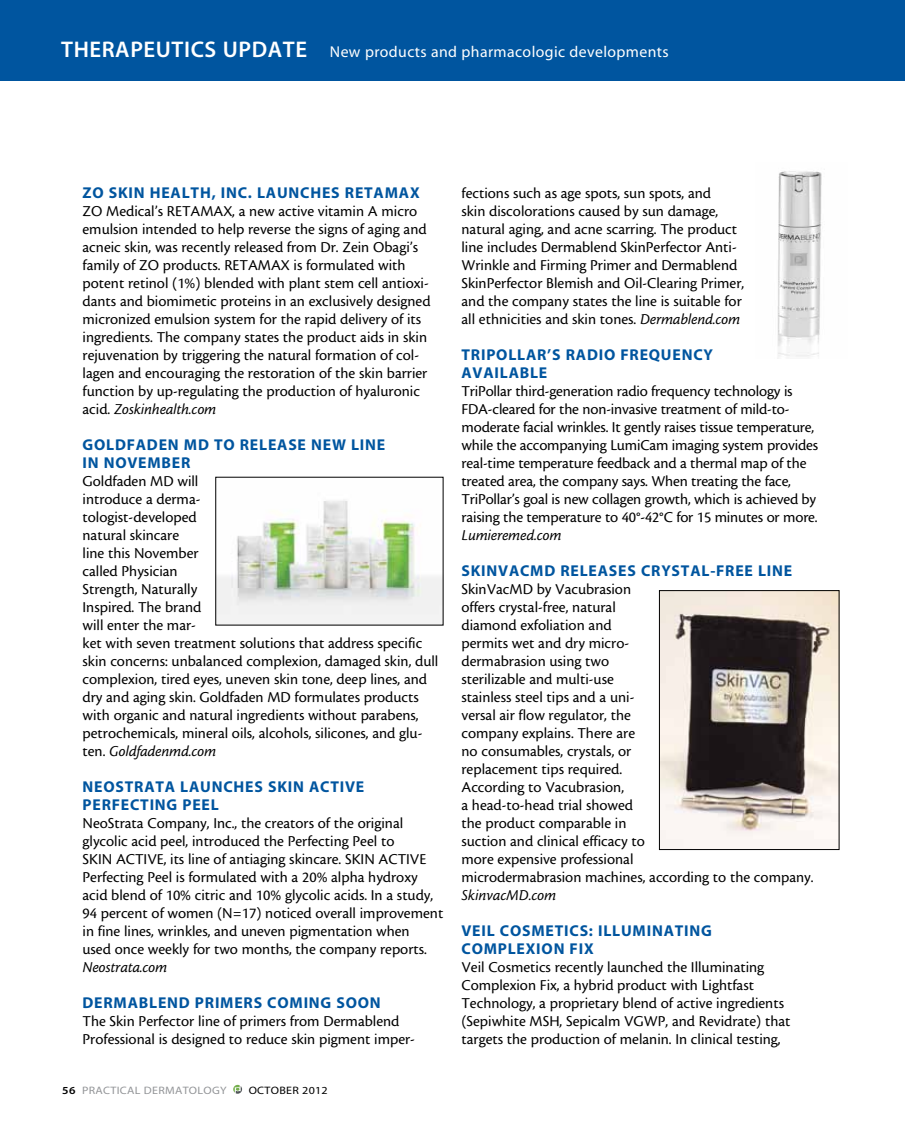
<style>
.page{position:relative;width:905px;height:1134px;background:#fff}
.page>*{position:absolute;margin:0;border:0;box-sizing:border-box;transform-origin:0 0}
.t1{font:15.75px/18px "Cronos MM 408 10";color:#000}
.t2{font:15.75px/18px "Myriad MM 700 600";letter-spacing:.05em;color:#00559f}
.t3{font:15.75px "Cronos MM It 408 10";letter-spacing:-.005em;color:#000}
.t4{font:15.75px "Myriad MM 400 600";letter-spacing:.025em;color:#fff}
.t5{font:10.8px "Myriad MM 400 600";letter-spacing:.025em;color:#939598;scale:1.11 1}
.t6{font:10.8px "Myriad MM 400 600";letter-spacing:.025em;color:#000;scale:1.11 1}
.s1{font-family:"Myriad MM 565 600";font-size:22.65px}
.s2{font-family:"Cronos MM 408 10"}
.s3{font-family:"Myriad MM 565 600";color:#000}
.s4{font-family:"Cronos MM It 408 10"}
</style>
<div class="page">
<svg style="left:233px;top:1085px;width:9px;height:9px"></svg>
<div style="left:0;top:0;width:904px;height:81px;background:#00559f"></div>
<img style="left:777px;top:171px;width:45px;height:188px">
<img style="left:661px;top:592px;width:176px;height:256px">
<div style="left:659px;top:590px;width:180px;height:260px;border:1px solid #000"></div>
<img style="left:217px;top:500px;width:224px;height:123px">
<p class="t4" style="left:61px;top:44px;width:609px"><span class="s1">THERAPEUTICS UPDATE</span> New products and pharmacologic developments</p>
<p class="t2" style="left:82px;top:185px;width:283px">ZO SKIN HEALTH, INC. LAUNCHES RETA</p>
<p class="t2" style="left:385px;top:185px;width:36px">MAX</p>
<p class="t1" style="left:82px;top:202px;width:349px">ZO Medical’s RETAMAX, a new active vitamin A micro emulsion intended to help reverse the signs of aging and acneic skin, was recently released from Dr. Zein Obagi’s family of ZO products. RETAMAX is formulated with potent retinol (1%) blended with plant stem cell antioxi&shy;dants and biomimetic proteins in an exclusively designed micronized emulsion system for the rapid delivery of its ingredients. The company states the product aids in skin rejuvenation by triggering the natural formation of col&shy;lagen and encouraging the restoration of the skin barrier function by up-regulating the production of hyaluronic</p>
<p class="t3" style="left:82px;top:401px;width:135px"><span class="s2">acid.</span> Zoskinhealth.com</p>
<p class="t2" style="left:82px;top:437px;width:304px">GOLDFADEN MD TO RELEASE NEW LINE<br>IN NOVEMBER</p>
<p class="t1" style="left:82px;top:472px;width:357px">Goldfaden MD will<br>introduce a derma-<br>tologist-developed<br>natural skincare<br>line this November<br>called Physician<br>Strength, Naturally<br>Inspired. The brand<br>will enter the mar-<br>ket with seven treatment solutions that address specific skin concerns: unbalanced complexion, damaged skin, dull complexion, tired eyes, uneven skin tone, deep lines, and dry and aging skin. Goldfaden MD formulates products with organic and natural ingredients without parabens, petrochemicals, mineral oils, alcohols, silicones, and glu-</p>
<p class="t3" style="left:82px;top:743px;width:135px"><span class="s2">ten.</span> Goldfadenmd.com</p>
<p class="t2" style="left:82px;top:779px;width:204px">NEOSTRATA LAUNCHES SKIN</p>
<p class="t2" style="left:309px;top:779px;width:11px">ACTIVE</p>
<p class="t2" style="left:82px;top:797px;width:138px">PERFECTING PEEL</p>
<p class="t1" style="left:82px;top:814px;width:362px">NeoStrata Company, Inc., the creators of the original glycolic acid peel, introduced the Perfecting Peel to<br>SKIN ACTIVE, its line of antiaging skincare. SKIN ACTIVE Perfecting Peel is formulated with a 20% alpha hydroxy acid blend of 10% citric and 10% glycolic acids. In a study, 94 percent of women (N=17) noticed overall improvement in fine lines, wrinkles, and uneven pigmentation when<br>used once weekly for two months, the company reports.</p>
<p class="t3" style="left:82px;top:959px;width:86px">Neostrata.com</p>
<p class="t2" style="left:82px;top:995px;width:198px">DERMABLEND PRIMERS COM</p>
<p class="t2" style="left:304px;top:995px;width:45px">ING SOO</p>
<p class="t2" style="left:370px;top:995px;width:12px">N</p>
<p class="t1" style="left:82px;top:1013px;width:334px">The Skin Perfector line of primers from Dermablend<br>Professional is designed to reduce skin pigment imper-</p>
<p class="t5" style="left:62px;top:1085px;width:149px"><span class="s3">56</span> PRACTICAL DERMATOLOGY</p>
<p class="t6" style="left:242px;top:1085px;width:8px">octo</p>
<p class="t6" style="left:279px;top:1085px;width:45px">ber 2012</p>
<p class="t1" style="left:461px;top:185px;width:284px">fections such as age spots, sun spots, and<br>skin discolorations caused by sun damage, natural aging, and acne scarring. The product line includes Dermablend SkinPerfector Anti-Wrinkle and Firming Primer and Dermablend SkinPerfector Blemish and Oil-Clearing Primer, and the company states the line is suitable for all ethnicities and skin tones. <span class="s4">Dermablend.com</span></p>
<p class="t2" style="left:461px;top:347px;width:253px">TRIPOLLAR’S RADIO FREQUENCY<br>AVAILABLE</p>
<p class="t1" style="left:461px;top:383px;width:358px">TriPollar third-generation radio frequency technology is FDA-cleared for the non-invasive treatment of mild-to&shy;moderate facial wrinkles. It gently raises tissue temperature, while the accompanying LumiCam imaging system provides real-time temperature feedback and a thermal map of the treated area, the company says. When treating the face, TriPollar’s goal is new collagen growth, which is achieved by raising the temperature to 40°-42°C for 15 minutes or more.</p>
<p class="t3" style="left:461px;top:527px;width:101px">Lumieremed.com</p>
<p class="t2" style="left:461px;top:563px;width:332px">SKINVACMD RELEASES CRYSTAL-FREE LINE</p>
<p class="t1" style="left:461px;top:581px;width:353px">SkinVacMD by Vacubrasion<br>offers crystal-free, natural<br>diamond exfoliation and<br>permits wet and dry micro-<br>dermabrasion using two<br>sterilizable and multi-use<br>stainless steel tips and a uni-<br>versal air flow regulator, the<br>company explains. There are<br>no consumables, crystals, or<br>replacement tips required.<br>According to Vacubrasion,<br>a head-to-head trial showed<br>the product comparable in<br>suction and clinical efficacy to<br>more expensive professional<br>microdermabrasion machines, according to the company.</p>
<p class="t3" style="left:461px;top:887px;width:96px">SkinvacMD.com</p>
<p class="t2" style="left:461px;top:923px;width:51px">VEIL COSM</p>
<p class="t2" style="left:545px;top:923px;width:166px">ETICS: ILLUMINATING</p>
<p class="t2" style="left:461px;top:941px;width:13px">COMP</p>
<p class="t2" style="left:508px;top:941px;width:87px">LEXION FIX</p>
<p class="t1" style="left:461px;top:959px;width:330px">Veil Cosmetics recently launched the Illuminating Complexion Fix, a hybrid product with Lightfast Technology, a proprietary blend of active ingredients (Sepiwhite MSH, Sepicalm VGWP, and Revidrate) that targets the production of melanin. In clinical testing,</p>
</div>
